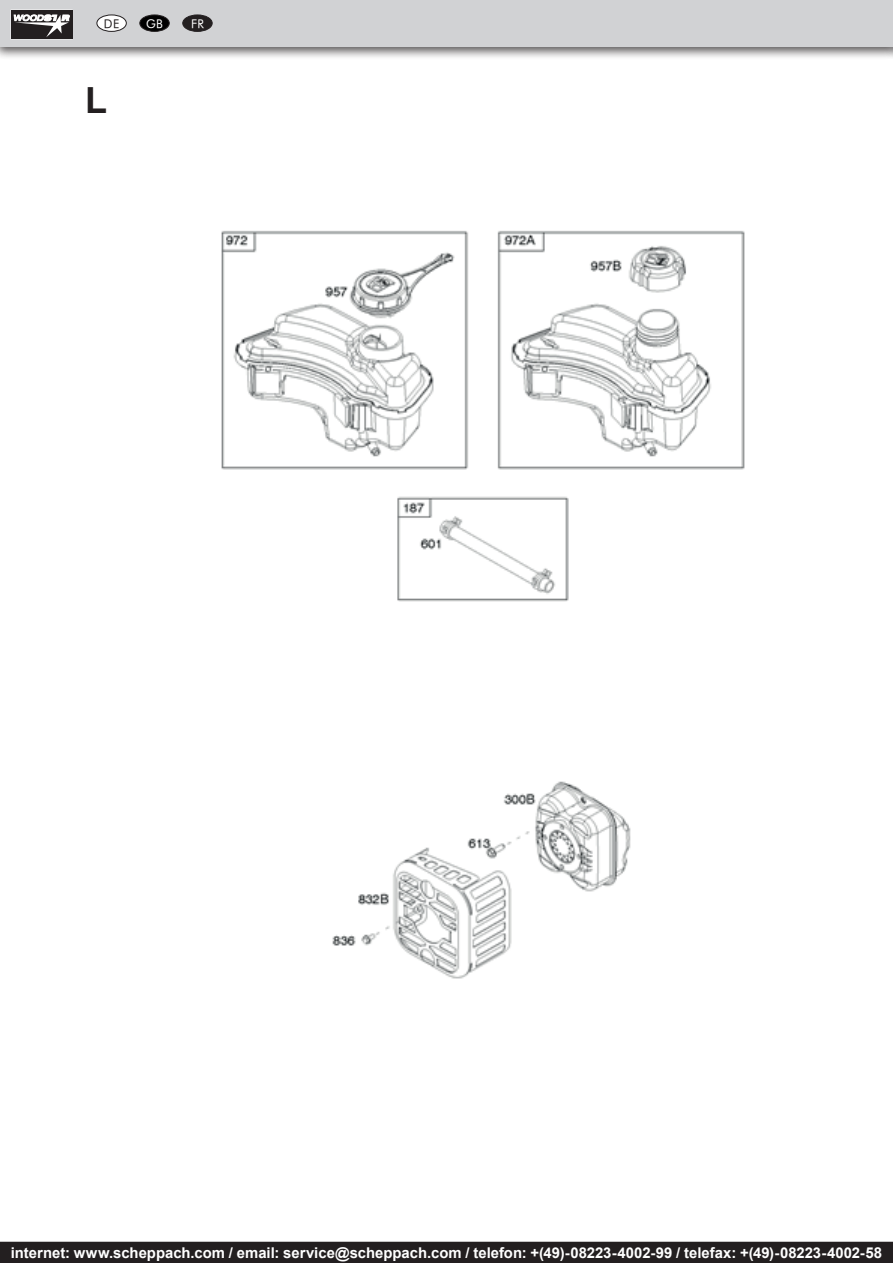
<style>
.page{position:relative;width:893px;height:1263px;background:#fff}
.page>*{position:absolute;margin:0;border:0;box-sizing:border-box;transform-origin:0 0}
.t1{font:700 36px "Arial";color:#231f20}
.t2{font:700 14.85px "Arial";color:#fff}
.t3{font:12px "Futura Book BT";color:#fff}
.t4{font:12px "Futura Book BT";color:#231f20}
.s1{font-size:15px}
</style>
<div class="page">
<div style="left:0;top:0;width:893px;height:60px;background:#231f20;opacity:.75"></div>
<div style="left:0;top:0;width:893px;height:46px;background:#d1d2d4"></div>
<div style="left:1px;top:1242px;width:891px;height:20px;background:#231f20"></div>
<div style="left:0;top:1242px;width:893px;height:21px;border:2px solid #231f20"></div>
<div style="left:97px;top:15px;width:29px;height:16px;background:#fff;border-radius:50%"></div>
<div style="left:97px;top:15px;width:30px;height:17px;border:1px solid #231f20;border-radius:50%"></div>
<div style="left:140px;top:15px;width:29px;height:16px;background:#000;border-radius:50%"></div>
<div style="left:139px;top:15px;width:31px;height:17px;border:1px solid #231f20;border-radius:50%"></div>
<div style="left:183px;top:15px;width:29px;height:16px;background:#231f20;border-radius:50%"></div>
<div style="left:182px;top:15px;width:31px;height:17px;border:1px solid #231f20;border-radius:50%"></div>
<div style="left:11px;top:10px;width:62px;height:29px;background:#231f20"></div>
<svg style="left:14px;top:15px;width:56px;height:22px"></svg>
<img style="left:221px;top:230px;width:524px;height:749px">
<p class="t4" style="left:104px;top:16px;width:17px">DE</p>
<p class="t3" style="left:146px;top:16px;width:18px">GB</p>
<p class="t3" style="left:191px;top:16px;width:14px">FR</p>
<h1 class="t1" style="left:85px;top:77px;width:23px">L</h1>
<p class="t2" style="left:11px;top:1243px;width:873px">internet: www.scheppach.com / email: service@scheppach.com / telefon: +(49)-08223-4002-99 / telefax: +(49)-08223-4002-<span class="s1">58</span></p>
</div>
